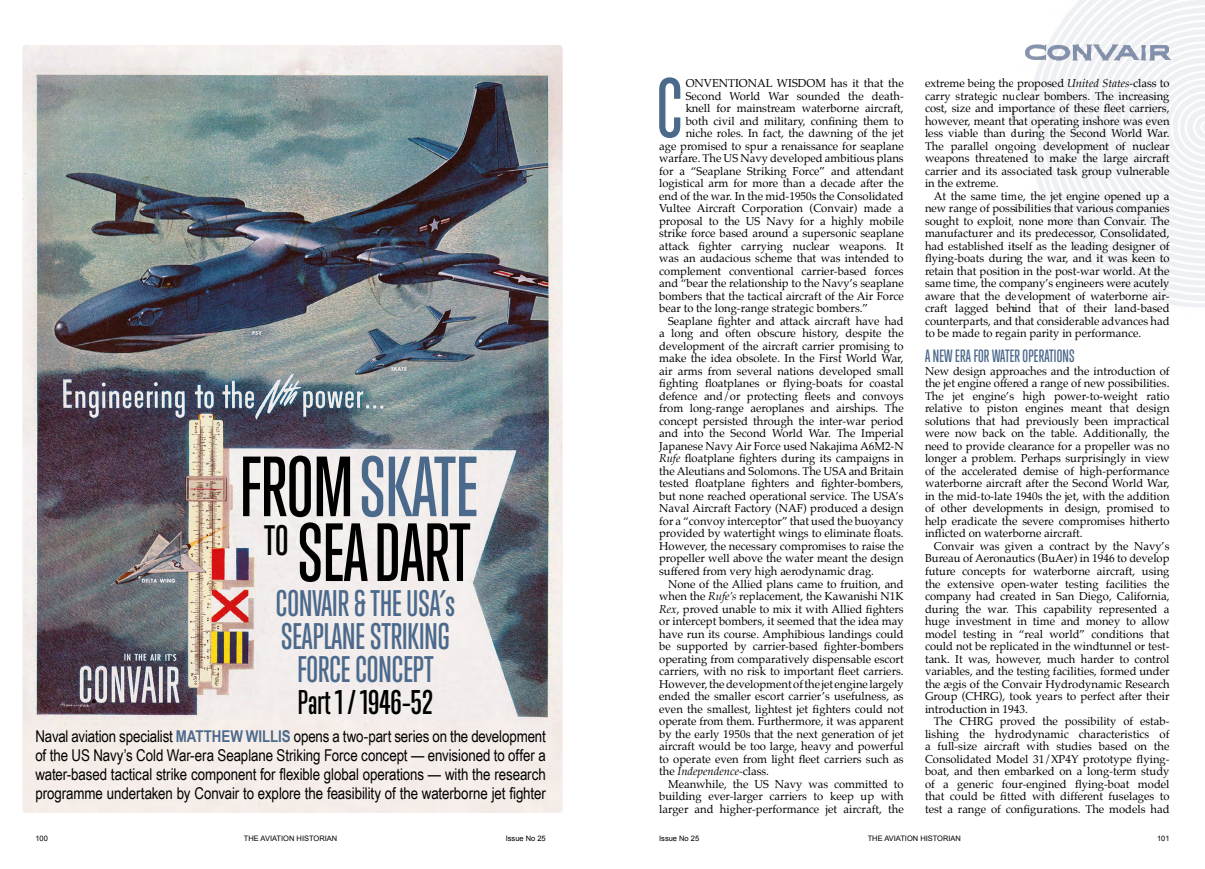
<style>
.page{position:relative;width:1205px;height:869px;background:#fff}
.page>*{position:absolute;margin:0;border:0;box-sizing:border-box;transform-origin:0 0}
.t1{font:500 77.75px "Trump Gothic West";color:#4b698b}
.t2{font:500 76.5px "Trump Gothic West";color:#4b698b}
.t3{font:500 75.12px "Trump Gothic West";color:#000}
.t4{font:500 38.75px "Trump Gothic West";color:#000}
.t5{font:500 33.75px/32.6px "Trump Gothic West";color:#4b698b;text-align:center}
.t6{font:500 31.25px "Trump Gothic West";color:#000}
.Feature_Standfirst{font:16.25px/18.8px "Arial Narrow";letter-spacing:-.005em;color:#000;text-align:justify}
.t7{font:500 16.25px "Trump Gothic West";letter-spacing:.01em;color:#4b698b}
.t8{font:11.25px/12.5px "Palatino";color:#000;text-align:justify}
.t9{font:7.5px "Arial";color:#000}
.s1{color:#000}
.s2{font-weight:700;color:#4b698b}
.s3{font-style:italic}
</style>
<div class="page">
<img style="left:22px;top:45px;width:540px;height:767px">
<img style="left:1025px;top:40px;width:148px;height:25px">
<p class="t1" style="left:240px;top:440px;width:239px"><span class="s1">FROM</span> SKATE</p>
<p class="t3" style="left:298px;top:508px;width:174px">SEA DART</p>
<p class="t4" style="left:264px;top:517px;width:26px">TO</p>
<p class="t5" style="left:276px;top:587px;width:181px">CONVAIR &amp; THE USA’s<br>SEAPLANE STRIKING<br>FORCE CONCEPT</p>
<p class="t6" style="left:298px;top:683px;width:137px">Part 1 / 1946–52</p>
<p class="Feature_Standfirst" style="left:35px;top:726px;width:512px">Naval aviation specialist <span class="s2">MATTHEW WILLIS</span> opens a two-part series on the development of the US Navy’s Cold War-era Seaplane Striking Force concept — envisioned to offer a water-based tactical strike component for flexible global operations — with the research programme undertaken by Convair to explore the feasibility of the waterborne jet fighter</p>
<p class="t2" style="left:656px;top:63px;width:28px">C</p>
<p class="t8" style="left:686px;top:77px;width:220px">ONVENTIONAL WISDOM has it that the</p>
<p class="t8" style="left:686px;top:89px;width:220px">Second World War sounded the death-</p>
<p class="t8" style="left:686px;top:102px;width:220px">knell for mainstream waterborne aircraft,</p>
<p class="t8" style="left:686px;top:114px;width:220px">both civil and military, confining them to</p>
<p class="t8" style="left:686px;top:127px;width:220px">niche roles. In fact, the dawning of the jet</p>
<p class="t8" style="left:659px;top:139px;width:246px">age promised to spur a renaissance for seaplane</p>
<p class="t8" style="left:659px;top:152px;width:246px">warfare. The US Navy developed ambitious plans</p>
<p class="t8" style="left:659px;top:164px;width:246px">for a “Seaplane Striking Force” and attendant</p>
<p class="t8" style="left:659px;top:177px;width:246px">logistical arm for more than a decade after the</p>
<p class="t8" style="left:659px;top:189px;width:246px">end of the war. In the mid-1950s the Consolidated</p>
<p class="t8" style="left:659px;top:202px;width:246px">Vultee Aircraft Corporation (Convair) made a</p>
<p class="t8" style="left:659px;top:214px;width:246px">proposal to the US Navy for a highly mobile</p>
<p class="t8" style="left:659px;top:227px;width:246px">strike force based around a supersonic seaplane</p>
<p class="t8" style="left:659px;top:239px;width:246px">attack fighter carrying nuclear weapons. It</p>
<p class="t8" style="left:659px;top:252px;width:246px">was an audacious scheme that was intended to</p>
<p class="t8" style="left:659px;top:264px;width:246px">complement conventional carrier-based forces</p>
<p class="t8" style="left:659px;top:277px;width:246px">and “bear the relationship to the Navy’s seaplane</p>
<p class="t8" style="left:659px;top:289px;width:246px">bombers that the tactical aircraft of the Air Force</p>
<p class="t8" style="left:659px;top:302px;width:211px">bear to the long-range strategic bombers.”</p>
<p class="t8" style="left:659px;top:314px;width:246px;text-indent:9px">Seaplane fighter and attack aircraft have had a long and often obscure history, despite the development of the aircraft carrier promising to make the idea obsolete. In the First World War, air arms from several nations developed small fighting floatplanes or flying-boats for coastal defence and/or protecting fleets and convoys from long-range aeroplanes and airships. The concept persisted through the inter-war period and into the Second World War. The Imperial Japanese Navy Air Force used Nakajima A6M2-N <span class="s3">Rufe</span> floatplane fighters during its campaigns in the Aleutians and Solomons. The USA and Britain tested floatplane fighters and fighter-bombers, but none reached operational service. The USA’s Naval Aircraft Factory (NAF) produced a design for a “convoy interceptor” that used the buoyancy provided by watertight wings to eliminate floats.<br>However, the necessary compromises to raise the propeller well above the water meant the design suffered from very high aerodynamic drag.</p>
<p class="t8" style="left:659px;top:577px;width:246px;text-indent:9px">None of the Allied plans came to fruition, and when the <span class="s3">Rufe’s</span> replacement, the Kawanishi N1K <span class="s3">Rex</span>, proved unable to mix it with Allied fighters or intercept bombers, it seemed that the idea may have run its course. Amphibious landings could be supported by carrier-based fighter-bombers operating from comparatively dispensable escort carriers, with no risk to important fleet carriers.<br>However, the development of the jet engine largely ended the smaller escort carrier’s usefulness, as even the smallest, lightest jet fighters could not operate from them. Furthermore, it was apparent by the early 1950s that the next generation of jet aircraft would be too large, heavy and powerful to operate even from light fleet carriers such as the <span class="s3">Independence</span>-class.</p>
<p class="t8" style="left:659px;top:777px;width:246px;text-indent:9px">Meanwhile, the US Navy was committed to building ever-larger carriers to keep up with larger and higher-performance jet aircraft, the</p>
<p class="t8" style="left:925px;top:77px;width:246px">extreme being the proposed <span class="s3">United States</span>-class to carry strategic nuclear bombers. The increasing cost, size and importance of these fleet carriers, however, meant that operating inshore was even less viable than during the Second World War.<br>The parallel ongoing development of nuclear weapons threatened to make the large aircraft carrier and its associated task group vulnerable in the extreme.</p>
<p class="t8" style="left:925px;top:189px;width:246px;text-indent:9px">At the same time, the jet engine opened up a new range of possibilities that various companies sought to exploit, none more than Convair. The manufacturer and its predecessor, Consolidated, had established itself as the leading designer of flying-boats during the war, and it was keen to retain that position in the post-war world. At the same time, the company’s engineers were acutely aware that the development of waterborne air&shy;craft lagged behind that of their land-based counterparts, and that considerable advances had to be made to regain parity in performance.</p>
<p class="t7" style="left:925px;top:346px;width:151px">A NEW ERA FOR WATER OPERATIONS</p>
<p class="t8" style="left:925px;top:364px;width:246px">New design approaches and the introduction of the jet engine offered a range of new possibilities.<br>The jet engine’s high power-to-weight ratio relative to piston engines meant that design solutions that had previously been impractical were now back on the table. Additionally, the need to provide clearance for a propeller was no longer a problem. Perhaps surprisingly in view of the accelerated demise of high-performance waterborne aircraft after the Second World War, in the mid-to-late 1940s the jet, with the addition of other developments in design, promised to help eradicate the severe compromises hitherto inflicted on waterborne aircraft.</p>
<p class="t8" style="left:925px;top:539px;width:246px;text-indent:9px">Convair was given a contract by the Navy’s Bureau of Aeronautics (BuAer) in 1946 to develop future concepts for waterborne aircraft, using the extensive open-water testing facilities the company had created in San Diego, California, during the war. This capability represented a huge investment in time and money to allow model testing in “real world” conditions that could not be replicated in the windtunnel or test&shy;tank. It was, however, much harder to control variables, and the testing facilities, formed under the ægis of the Convair Hydrodynamic Research Group (CHRG), took years to perfect after their introduction in 1943.</p>
<p class="t8" style="left:925px;top:714px;width:246px;text-indent:9px">The CHRG proved the possibility of estab&shy;lishing the hydrodynamic characteristics of a full-size aircraft with studies based on the Consolidated Model 31/XP4Y prototype flying&shy;boat, and then embarked on a long-term study of a generic four-engined flying-boat model that could be fitted with different fuselages to test a range of configurations. The models had</p>
<p class="t9" style="left:35px;top:832px;width:14px">100</p>
<p class="t9" style="left:244px;top:832px;width:95px">THE AVIATION HISTORIAN</p>
<p class="t9" style="left:506px;top:832px;width:42px">Issue No 25</p>
<p class="t9" style="left:659px;top:832px;width:42px">Issue No 25</p>
<p class="t9" style="left:867px;top:832px;width:95px">THE AVIATION HISTORIAN</p>
<p class="t9" style="left:1157px;top:832px;width:14px">101</p>
</div>
